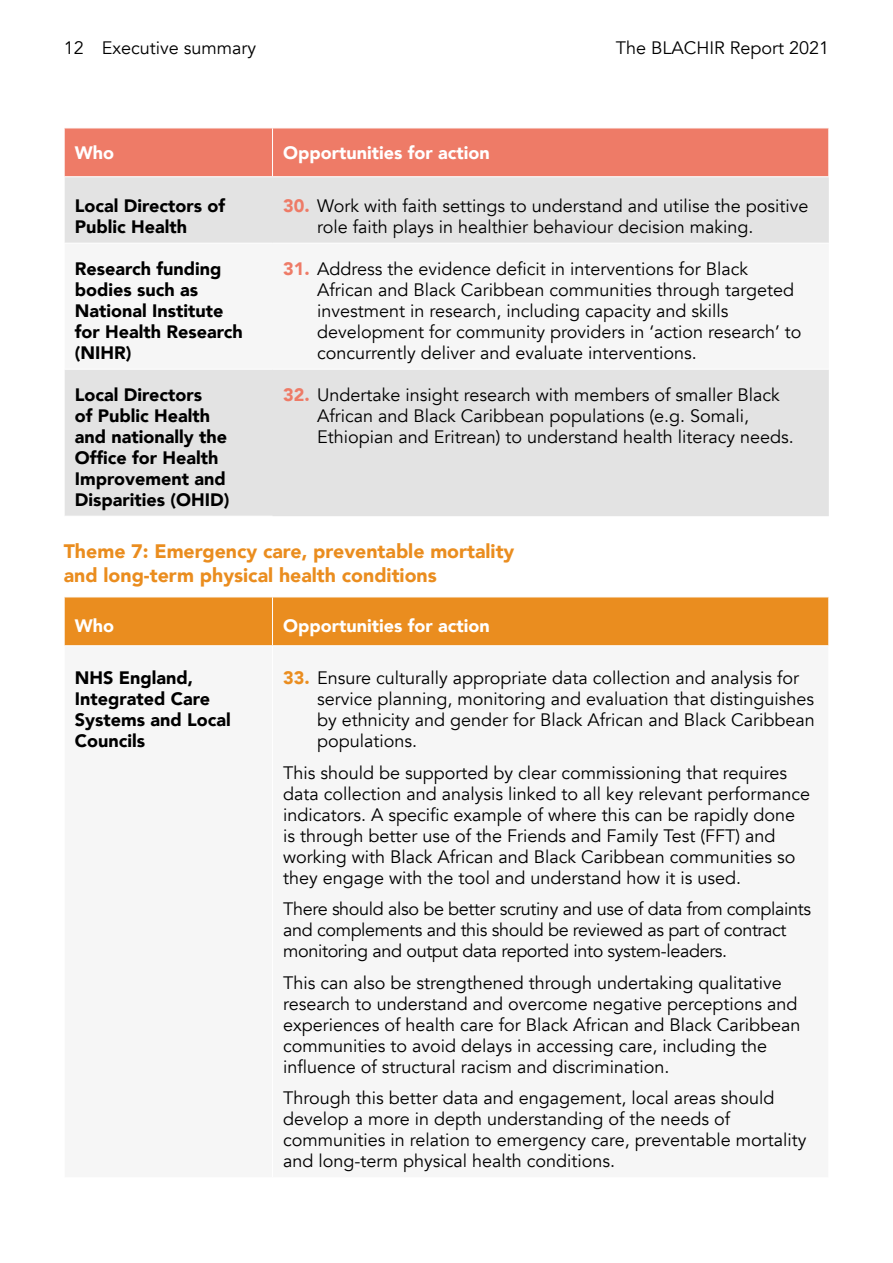
<style>
.page{position:relative;width:893px;height:1263px;background:#fff}
.page>*{position:absolute;margin:0;border:0;box-sizing:border-box;transform-origin:0 0}
.t1{font:900 19.5px/24px "Avenir";color:#ea8d1f}
.Table_P{font:18px/21px "Avenir";color:#000}
.Table_P-2{font:900 18px/21px "Avenir";color:#000}
.Table_P-3{font:18px/21px "Avenir";letter-spacing:-.02em;color:#000}
.t2{font:900 18px "Avenir";color:#fff}
.s1{font-weight:900;color:#ee7b67}
.s2{font-weight:900;color:#ea8d1f}
</style>
<div class="page">
<div style="left:65px;top:129px;width:763px;height:47px;background:#ee7b67"></div>
<div style="left:65px;top:177px;width:764px;height:339px;background:#e3e3e3"></div>
<div style="left:65px;top:244px;width:764px;height:125px;background:#f6f6f6"></div>
<hr style="left:272px;top:128px;width:1px;height:48px;background:#fff">
<hr style="left:64px;top:243px;width:209px;height:1px;background:#fff">
<hr style="left:273px;top:243px;width:556px;height:1px;background:#fff">
<hr style="left:64px;top:369px;width:209px;height:1px;background:#fff">
<hr style="left:273px;top:369px;width:556px;height:1px;background:#fff">
<div style="left:65px;top:598px;width:763px;height:47px;background:#ea8d1f"></div>
<hr style="left:272px;top:597px;width:1px;height:48px;background:#fff">
<p class="Table_P" style="left:64px;top:38px;width:194px">12 Executive summary</p>
<p class="Table_P" style="left:616px;top:38px;width:215px">The BLACHIR Report 2021</p>
<p class="t2" style="left:75px;top:137px;width:41px">Who</p>
<p class="t2" style="left:283px;top:137px;width:208px">Opportunities for action</p>
<p class="Table_P-2" style="left:75px;top:194px;width:152px">Local Directors of<br>Public Health</p>
<p class="Table_P" style="left:317px;top:195px;width:493px;text-indent:-34px"><span class="s1">30.</span> Work with faith settings to understand and utilise the positive role faith plays in healthier behaviour decision making.</p>
<p class="Table_P-2" style="left:75px;top:257px;width:169px">Research funding bodies such as<br>National Institute for Health Research (NIHR)</p>
<p class="Table_P" style="left:317px;top:258px;width:486px;text-indent:-34px"><span class="s1">31.</span> Address the evidence deficit in interventions for Black African and Black Caribbean communities through targeted investment in research, including capacity and skills development for community providers in ‘action research’ to concurrently deliver and evaluate interventions.</p>
<p class="Table_P-2" style="left:75px;top:383px;width:156px">Local Directors<br>of Public Health and nationally the<br>Office for Health<br>Improvement and<br>Disparities (OHID)</p>
<p class="Table_P" style="left:317px;top:384px;width:478px;text-indent:-34px"><span class="s1">32.</span> Undertake insight research with members of smaller Black<br>African and Black Caribbean populations (e.g. Somali,<br>Ethiopian and Eritrean) to understand health literacy needs.</p>
<h3 class="t1" style="left:64px;top:539px;width:452px">Theme 7: Emergency care, preventable mortality and long-term physical health conditions</h3>
<p class="t2" style="left:75px;top:610px;width:41px">Who</p>
<p class="t2" style="left:283px;top:610px;width:208px">Opportunities for action</p>
<p class="Table_P-2" style="left:75px;top:667px;width:157px">NHS England,<br>Integrated Care<br>Systems and Local<br>Councils</p>
<p class="Table_P" style="left:317px;top:668px;width:499px;text-indent:-34px"><span class="s2">33.</span> Ensure culturally appropriate data collection and analysis for service planning, monitoring and evaluation that distinguishes by ethnicity and gender for Black African and Black Caribbean populations.</p>
<p class="Table_P" style="left:283px;top:762px;width:528px">This should be supported by clear commissioning that requires data collection and analysis linked to all key relevant performance indicators. A specific example of where this can be rapidly done is through better use of the Friends and Family Test (FFT) and working with Black African and Black Caribbean communities so they engage with the tool and understand how it is used.</p>
<p class="Table_P-3" style="left:283px;top:899px;width:529px">There should also be better scrutiny and use of data from complaints and complements and this should be reviewed as part of contract monitoring and output data reported into system-leaders.</p>
<p class="Table_P" style="left:283px;top:972px;width:519px">This can also be strengthened through undertaking qualitative research to understand and overcome negative perceptions and experiences of health care for Black African and Black Caribbean communities to avoid delays in accessing care, including the influence of structural racism and discrimination.</p>
<p class="Table_P" style="left:283px;top:1088px;width:525px">Through this better data and engagement, local areas should develop a more in depth understanding of the needs of communities in relation to emergency care, preventable mortality and long-term physical health conditions.</p>
</div>
